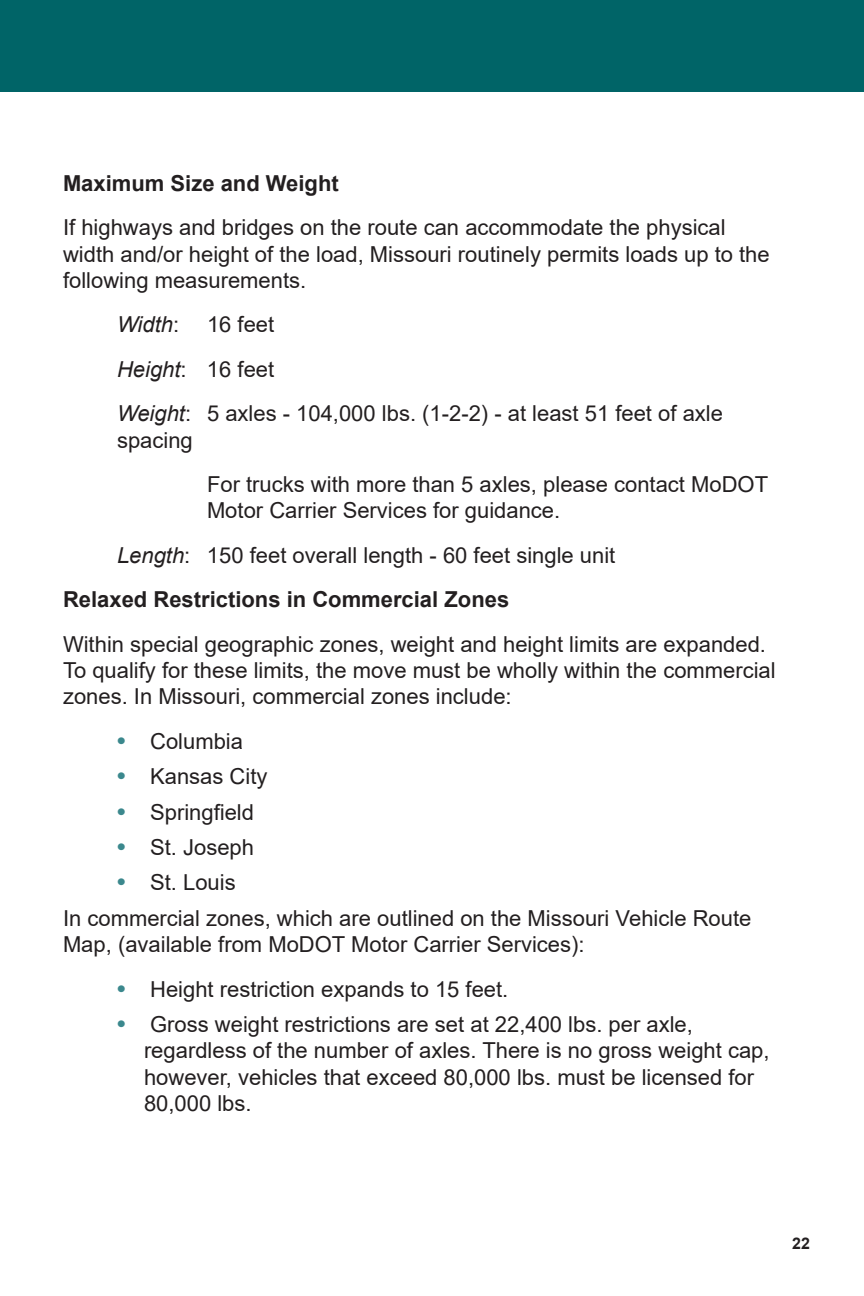
<style>
.page{position:relative;width:864px;height:1296px;background:#fff}
.page>*{position:absolute;margin:0;border:0;box-sizing:border-box;transform-origin:0 0}
.t1{font:22px/26.4px "Arial";color:#231f20}
.t2{font:700 22px "Arial";color:#231f20}
.t3{font:italic 22px "Arial";color:#231f20}
.t4{font:700 16px "Arial";color:#231f20}
.s1{font-style:normal}
.s2{font-style:italic}
.s3{font-weight:700;font-size:24px;color:#3b888d}
</style>
<div class="page">
<div style="left:0;top:0;width:864px;height:92px;background:#006467"></div>
<p class="t2" style="left:63px;top:168px;width:277px">Maximum Size and Weight</p>
<p class="t1" style="left:63px;top:214px;width:708px">If highways and bridges on the route can accommodate the physical width and/or height of the load, Missouri routinely permits loads up to the following measurements.</p>
<p class="t3" style="left:117px;top:310px;width:64px">Width<span class="s1">:</span></p>
<p class="t1" style="left:207px;top:311px;width:69px">16 feet</p>
<p class="t1" style="left:117px;top:356px;width:159px"><span class="s2">Height</span>: 16 feet</p>
<p class="t1" style="left:117px;top:400px;width:608px"><span class="s2">Weight</span>: 5 axles - 104,000 lbs. (1-2-2) - at least 51 feet of axle spacing</p>
<p class="t1" style="left:207px;top:471px;width:563px">For trucks with more than 5 axles, please contact MoDOT<br>Motor Carrier Services for guidance.</p>
<p class="t1" style="left:117px;top:542px;width:500px"><span class="s2">Length</span>: 150 feet overall length - 60 feet single unit</p>
<p class="t2" style="left:63px;top:584px;width:448px">Relaxed Restrictions in Commercial Zones</p>
<p class="t1" style="left:63px;top:631px;width:714px">Within special geographic zones, weight and height limits are expanded.<br>To qualify for these limits, the move must be wholly within the commercial zones. In Missouri, commercial zones include:</p>
<p class="t1" style="left:117px;top:728px;width:128px"><span class="s3">•</span> Columbia</p>
<p class="t1" style="left:117px;top:763px;width:152px"><span class="s3">•</span> Kansas City</p>
<p class="t1" style="left:117px;top:799px;width:139px"><span class="s3">•</span> Springfield</p>
<p class="t1" style="left:117px;top:834px;width:139px"><span class="s3">•</span> St. Joseph</p>
<p class="t1" style="left:117px;top:869px;width:120px"><span class="s3">•</span> St. Louis</p>
<p class="t1" style="left:63px;top:905px;width:690px">In commercial zones, which are outlined on the Missouri Vehicle Route<br>Map, (available from MoDOT Motor Carrier Services):</p>
<p class="t1" style="left:117px;top:976px;width:393px"><span class="s3">•</span> Height restriction expands to 15 feet.</p>
<p class="t1" style="left:144px;top:1011px;width:627px;text-indent:-27px"><span class="s3">•</span> Gross weight restrictions are set at 22,400 lbs. per axle, regardless of the number of axles. There is no gross weight cap, however, vehicles that exceed 80,000 lbs. must be licensed for 80,000 lbs.</p>
<p class="t4" style="left:792px;top:1232px;width:19px">22</p>
</div>
